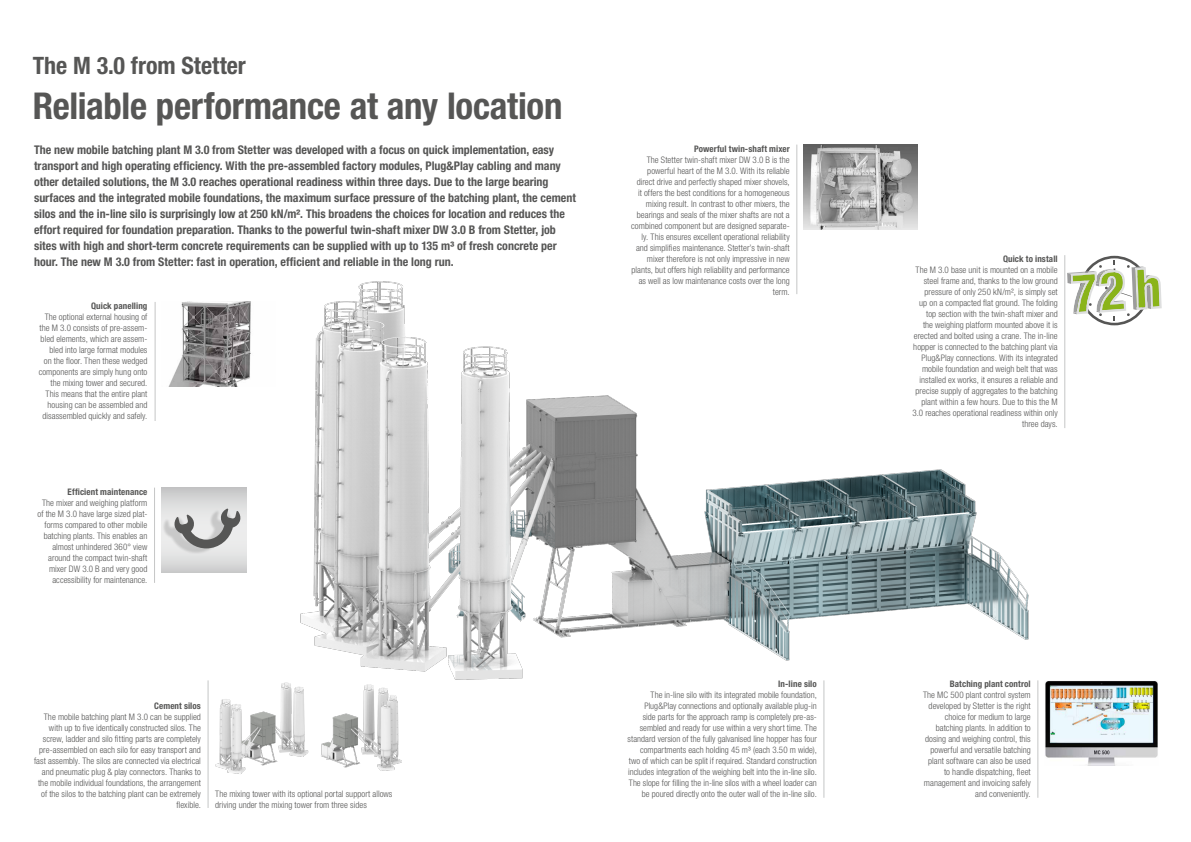
<style>
.page{position:relative;width:1191px;height:842px;background:#fff}
.page>*{position:absolute;margin:0;border:0;box-sizing:border-box;transform-origin:0 0}
.t1{font:700 condensed 37px "Helvetica Neue LT";letter-spacing:-.01em;color:#565655}
.t2{font:700 condensed 24px "Helvetica Neue LT";color:#565655}
.t3{font:700 condensed 12px/16px "Helvetica Neue LT";color:#565655}
.t4{font:300 condensed 9px/11px "Helvetica Neue LT";letter-spacing:.005em;color:#565655;text-align:right}
.t5{font:700 condensed 9px "Helvetica Neue LT";letter-spacing:.01em;color:#565655}
</style>
<div class="page">
<img style="left:168px;top:302px;width:42px;height:85px">
<img style="left:804px;top:145px;width:113px;height:85px">
<img style="left:1045px;top:681px;width:113px;height:84px">
<svg style="left:162px;top:488px;width:48px;height:85px;background:#d5d5d6"></svg>
<div style="left:162px;top:510px;width:71px;height:44px;background:#000;opacity:.15"></div>
<svg style="left:174px;top:508px;width:36px;height:40px"></svg>
<img style="left:215px;top:687px;width:94px;height:87px">
<img style="left:210px;top:234px;width:886px;height:453px">
<img style="left:314px;top:680px;width:95px;height:91px">
<hr style="left:796px;top:145px;width:1px;height:149px;background:#c5c6c6">
<hr style="left:154px;top:488px;width:1px;height:95px;background:#c5c6c6">
<hr style="left:1064px;top:255px;width:1px;height:173px;background:#c5c6c6">
<hr style="left:1037px;top:680px;width:1px;height:118px;background:#c5c6c6">
<hr style="left:823px;top:680px;width:1px;height:118px;background:#c5c6c6">
<svg style="left:1067px;top:256px;width:94px;height:69px"></svg>
<hr style="left:208px;top:680px;width:1px;height:128px;background:#c5c6c6">
<hr style="left:155px;top:302px;width:1px;height:119px;background:#c5c6c6">
<h2 class="t2" style="left:33px;top:51px;width:215px">The M 3.0 from Stetter</h2>
<h1 class="t1" style="left:33px;top:83px;width:531px">Reliable performance at any location</h1>
<p class="t3" style="left:34px;top:141px;width:543px">The new mobile batching plant M 3.0 from Stetter was developed with a focus on quick implementation, easy transport and high operating efficiency. With the pre-assembled factory modules, Plug&amp;Play cabling and many other detailed solutions, the M 3.0 reaches operational readiness within three days. Due to the large bearing surfaces and the integrated mobile foundations, the maximum surface pressure of the batching plant, the cement silos and the in-line silo is surprisingly low at 250 kN/m². This broadens the choices for location and reduces the effort required for foundation preparation. Thanks to the powerful twin-shaft mixer DW 3.0 B from Stetter, job sites with high and short-term concrete requirements can be supplied with up to 135 m³ of fresh concrete per hour. The new M 3.0 from Stetter: fast in operation, efficient and reliable in the long run.</p>
<p class="t5" style="left:91px;top:300px;width:58px">Quick panelling</p>
<p class="t4" style="left:39px;top:311px;width:110px">The optional external housing of the M 3.0 consists of pre-assem&shy;bled elements, which are assem&shy;bled into large format modules<br>on the floor. Then these wedged components are simply hung onto the mixing tower and secured.<br>This means that the entire plant housing can be assembled and disassembled quickly and safely.</p>
<p class="t5" style="left:68px;top:486px;width:81px">Efficient maintenance</p>
<p class="t4" style="left:38px;top:497px;width:111px">The mixer and weighing platform of the M 3.0 have large sized plat&shy;forms compared to other mobile batching plants. This enables an almost unhindered 360° view around the compact twin-shaft mixer DW 3.0 B and very good accessibility for maintenance.</p>
<p class="t5" style="left:154px;top:700px;width:48px">Cement silos</p>
<p class="t4" style="left:34px;top:711px;width:168px">The mobile batching plant M 3.0 can be supplied with up to five identically constructed silos. The screw, ladder and silo fitting parts are completely pre-assembled on each silo for easy transport and fast assembly. The silos are connected via electrical and pneumatic plug &amp; play connectors. Thanks to the mobile individual foundations, the arrangement of the silos to the batching plant can be extremely flexible.</p>
<p class="t4" style="left:215px;top:788px;width:179px;text-align:left">The mixing tower with its optional portal support allows driving under the mixing tower from three sides</p>
<p class="t5" style="left:694px;top:143px;width:97px">Powerful twin-shaft mixer</p>
<p class="t4" style="left:631px;top:154px;width:160px">The Stetter twin-shaft mixer DW 3.0 B is the powerful heart of the M 3.0. With its reliable direct drive and perfectly shaped mixer shovels, it offers the best conditions for a homogeneous mixing result. In contrast to other mixers, the bearings and seals of the mixer shafts are not a combined component but are designed separate&shy;ly. This ensures excellent operational reliability and simplifies maintenance. Stetter’s twin-shaft mixer therefore is not only impressive in new plants, but offers high reliability and performance as well as low maintenance costs over the long term.</p>
<p class="t5" style="left:778px;top:679px;width:40px">In-line silo</p>
<p class="t4" style="left:627px;top:690px;width:191px">The in-line silo with its integrated mobile foundation, Plug&amp;Play connections and optionally available plug-in<br>side parts for the approach ramp is completely pre-as&shy;sembled and ready for use within a very short time. The standard version of the fully galvanised line hopper has four compartments each holding 45 m³ (each 3.50 m wide), two of which can be split if required. Standard construction includes integration of the weighing belt into the in-line silo.<br>The slope for filling the in-line silos with a wheel loader can be poured directly onto the outer wall of the in-line silo.</p>
<p class="t5" style="left:1003px;top:253px;width:56px">Quick to install</p>
<p class="t4" style="left:912px;top:264px;width:147px">The M 3.0 base unit is mounted on a mobile steel frame and, thanks to the low ground pressure of only 250 kN/m², is simply set<br>up on a compacted flat ground. The folding top section with the twin-shaft mixer and<br>the weighing platform mounted above it is erected and bolted using a crane. The in-line hopper is connected to the batching plant via Plug&amp;Play connections. With its integrated mobile foundation and weigh belt that was installed ex works, it ensures a reliable and precise supply of aggregates to the batching plant within a few hours. Due to this the M 3.0 reaches operational readiness within only three days.</p>
<p class="t5" style="left:949px;top:679px;width:82px">Batching plant control</p>
<p class="t4" style="left:923px;top:690px;width:109px">The MC 500 plant control system developed by Stetter is the right choice for medium to large batching plants. In addition to dosing and weighing control, this powerful and versatile batching plant software can also be used to handle dispatching, fleet management and invoicing safely and conveniently.</p>
</div>
